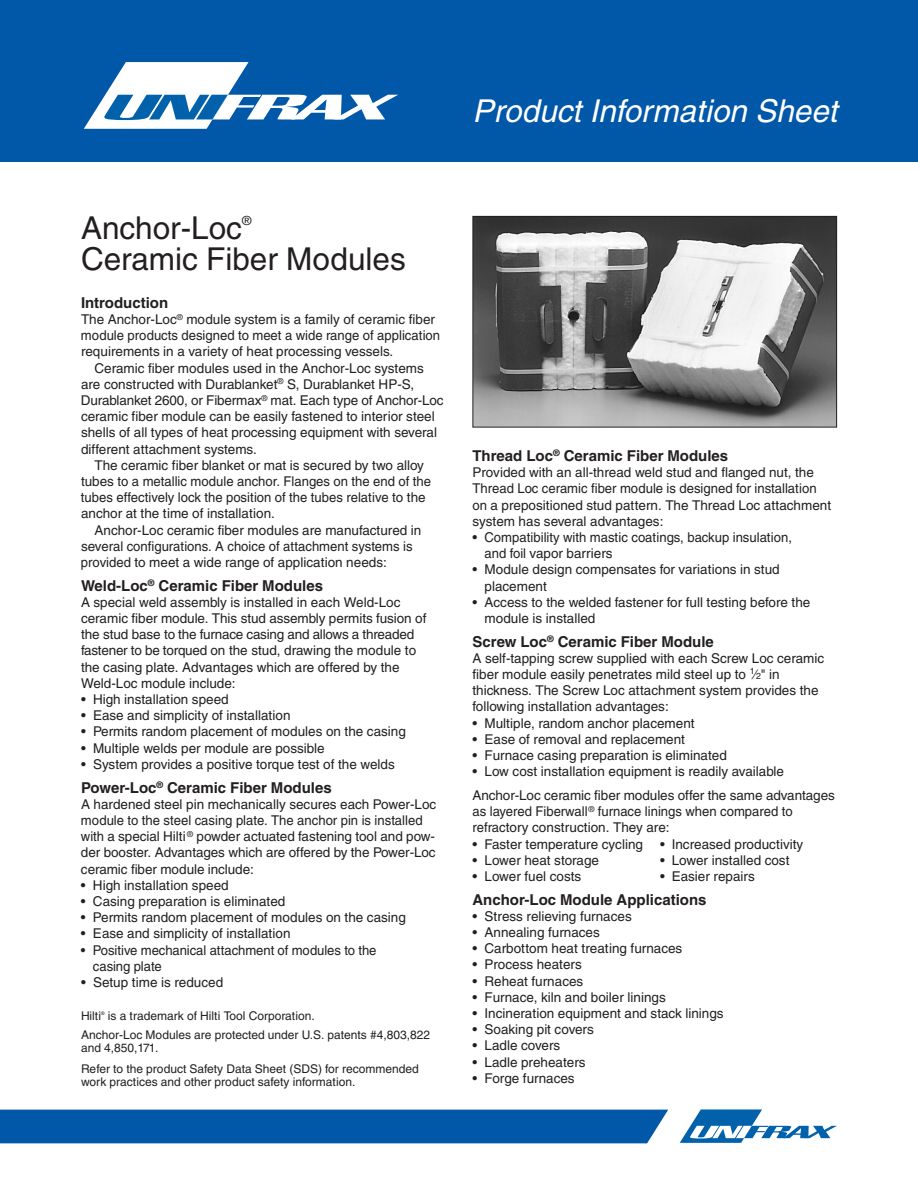
<style>
.page{position:relative;width:918px;height:1188px;background:#fff}
.page>*{position:absolute;margin:0;border:0;box-sizing:border-box;transform-origin:0 0}
.t1{font:31.5px "Helvetica";color:#231f20}
.t2{font:italic 31.5px "Helvetica";color:#fff}
.t3{font:700 15px "Helvetica";color:#231f20}
.t4{font:13.5px/16.2px "Helvetica";color:#231f20}
.t5{font:12.6px "Helvetica";color:#231f20}
.t6{font:12px/19.2px "Helvetica";color:#231f20}
.t7{font:4.8px "Helvetica";color:#231f20}
.s1{font-size:8.7px}
</style>
<div class="page">
<div style="left:0;top:0;width:918px;height:162px;background:#0157a8"></div>
<svg style="left:84px;top:62px;width:314px;height:67px"></svg>
<svg style="left:680px;top:1109px;width:157px;height:34px"></svg>
<div style="left:0;top:1110px;width:668px;height:33px;background:#0157a8"></div>
<img style="left:474px;top:218px;width:361px;height:208px">
<div style="left:472px;top:216px;width:365px;height:212px;border:1px solid #231f20"></div>
<h1 class="t2" style="left:472px;top:99px;width:373px">Product Information Sheet</h1>
<h1 class="t1" style="left:81px;top:216px;width:163px">Anchor-Loc</h1>
<p class="t5" style="left:242px;top:216px;width:11px">®</p>
<h1 class="t1" style="left:81px;top:247px;width:326px">Ceramic Fiber Modules</h1>
<p class="t3" style="left:81px;top:297px;width:89px">Introduction</p>
<p class="t4" style="left:81px;top:312px;width:361px">The Anchor-Loc<sup>®</sup> module system is a family of ceramic fiber module products designed to meet a wide range of application requirements in a variety of heat processing vessels.</p>
<p class="t4" style="left:81px;top:361px;width:364px;text-indent:14px">Ceramic fiber modules used in the Anchor-Loc systems are constructed with Durablanket<sup>®</sup> S, Durablanket HP-S, Durablanket 2600, or Fibermax<sup>®</sup> mat. Each type of Anchor-Loc ceramic fiber module can be easily fastened to interior steel shells of all types of heat processing equipment with several different attachment systems.</p>
<p class="t4" style="left:81px;top:458px;width:352px;text-indent:14px">The ceramic fiber blanket or mat is secured by two alloy tubes to a metallic module anchor. Flanges on the end of the tubes effectively lock the position of the tubes relative to the anchor at the time of installation.</p>
<p class="t4" style="left:81px;top:523px;width:342px;text-indent:14px">Anchor-Loc ceramic fiber modules are manufactured in several configurations. A choice of attachment systems is provided to meet a wide range of application needs:</p>
<p class="t3" style="left:81px;top:580px;width:244px">Weld-Loc<sup>®</sup> Ceramic Fiber Modules</p>
<p class="t4" style="left:81px;top:595px;width:347px">A special weld assembly is installed in each Weld-Loc ceramic fiber module. This stud assembly permits fusion of the stud base to the furnace casing and allows a threaded fastener to be torqued on the stud, drawing the module to the casing plate. Advantages which are offered by the Weld-Loc module include:</p>
<p class="t4" style="left:81px;top:693px;width:149px">• High installation speed</p>
<p class="t4" style="left:81px;top:709px;width:211px">• Ease and simplicity of installation</p>
<p class="t4" style="left:81px;top:725px;width:326px">• Permits random placement of modules on the casing</p>
<p class="t4" style="left:81px;top:741px;width:245px">• Multiple welds per module are possible</p>
<p class="t4" style="left:81px;top:757px;width:315px">• System provides a positive torque test of the welds</p>
<p class="t3" style="left:81px;top:782px;width:252px">Power-Loc<sup>®</sup> Ceramic Fiber Modules</p>
<p class="t4" style="left:81px;top:797px;width:357px">A hardened steel pin mechanically secures each Power-Loc module to the steel casing plate. The anchor pin is installed with a special Hilti <sup>®</sup> powder actuated fastening tool and pow - der booster. Advantages which are offered by the Power-Loc ceramic fiber module include:</p>
<p class="t4" style="left:81px;top:878px;width:149px">• High installation speed</p>
<p class="t4" style="left:81px;top:894px;width:206px">• Casing preparation is eliminated</p>
<p class="t4" style="left:81px;top:911px;width:326px">• Permits random placement of modules on the casing</p>
<p class="t4" style="left:81px;top:927px;width:211px">• Ease and simplicity of installation</p>
<p class="t4" style="left:93px;top:943px;width:285px;text-indent:-12px">• Positive mechanical attachment of modules to the casing plate</p>
<p class="t4" style="left:81px;top:975px;width:144px">• Setup time is reduced</p>
<p class="t6" style="left:81px;top:1007px;width:22px">Hilti</p>
<p class="t7" style="left:101px;top:1011px;width:5px">®</p>
<p class="t6" style="left:81px;top:1007px;width:351px;text-indent:27px">is a trademark of Hilti Tool Corporation.<br>Anchor-Loc Modules are protected under U.S. patents #4,803,822</p>
<p class="t6" style="left:81px;top:1039px;width:339px;line-height:20.7px">and 4,850,171.<br>Refer to the product Safety Data Sheet (SDS) for recommended</p>
<p class="t6" style="left:81px;top:1073px;width:276px">work practices and other product safety information.</p>
<p class="t3" style="left:472px;top:450px;width:257px">Thread Loc<sup>®</sup> Ceramic Fiber Modules</p>
<p class="t4" style="left:472px;top:466px;width:360px">Provided with an all-thread weld stud and flanged nut, the Thread Loc ceramic fiber module is designed for installation on a prepositioned stud pattern. The Thread Loc attachment system has several advantages:</p>
<p class="t4" style="left:484px;top:530px;width:309px;text-indent:-12px">• Compatibility with mastic coatings, backup insulation, and foil vapor barriers</p>
<p class="t4" style="left:484px;top:563px;width:297px;text-indent:-12px">• Module design compensates for variations in stud placement</p>
<p class="t4" style="left:484px;top:595px;width:327px;text-indent:-12px">• Access to the welded fastener for full testing before the module is installed</p>
<p class="t3" style="left:472px;top:636px;width:243px">Screw Loc<sup>®</sup> Ceramic Fiber Module</p>
<p class="t4" style="left:472px;top:651px;width:353px">A self-tapping screw supplied with each Screw Loc ceramic fiber module easily penetrates mild steel up to <sup>1</sup>⁄<span class="s1">2</span>" in thickness. The Screw Loc attachment system provides the following installation advantages:</p>
<p class="t4" style="left:473px;top:716px;width:224px">• Multiple, random anchor placement</p>
<p class="t4" style="left:473px;top:732px;width:214px">• Ease of removal and replacement</p>
<p class="t4" style="left:473px;top:748px;width:256px">• Furnace casing preparation is eliminated</p>
<p class="t4" style="left:473px;top:761px;width:364px;line-height:23.7px">• Low cost installation equipment is readily available<br>Anchor-Loc ceramic fiber modules offer the same advantages</p>
<p class="t4" style="left:472px;top:805px;width:322px">as layered Fiberwall<sup>®</sup> furnace linings when compared to refractory construction. They are:</p>
<p class="t4" style="left:473px;top:837px;width:172px">• Faster temperature cycling</p>
<p class="t4" style="left:660px;top:837px;width:145px">• Increased productivity</p>
<p class="t4" style="left:473px;top:853px;width:128px">• Lower heat storage</p>
<p class="t4" style="left:660px;top:853px;width:131px">• Lower installed cost</p>
<p class="t4" style="left:473px;top:869px;width:110px">• Lower fuel costs</p>
<p class="t4" style="left:660px;top:869px;width:96px">• Easier repairs</p>
<p class="t3" style="left:472px;top:894px;width:236px">Anchor-Loc Module Applications</p>
<p class="t4" style="left:472px;top:909px;width:161px">• Stress relieving furnaces</p>
<p class="t4" style="left:472px;top:925px;width:129px">• Annealing furnaces</p>
<p class="t4" style="left:472px;top:942px;width:211px">• Carbottom heat treating furnaces</p>
<p class="t4" style="left:472px;top:958px;width:111px">• Process heaters</p>
<p class="t4" style="left:472px;top:974px;width:112px">• Reheat furnaces</p>
<p class="t4" style="left:472px;top:990px;width:195px">• Furnace, kiln and boiler linings</p>
<p class="t4" style="left:472px;top:1006px;width:253px">• Incineration equipment and stack linings</p>
<p class="t4" style="left:472px;top:1023px;width:123px">• Soaking pit covers</p>
<p class="t4" style="left:472px;top:1039px;width:89px">• Ladle covers</p>
<p class="t4" style="left:472px;top:1055px;width:115px">• Ladle preheaters</p>
<p class="t4" style="left:472px;top:1071px;width:104px">• Forge furnaces</p>
</div>
